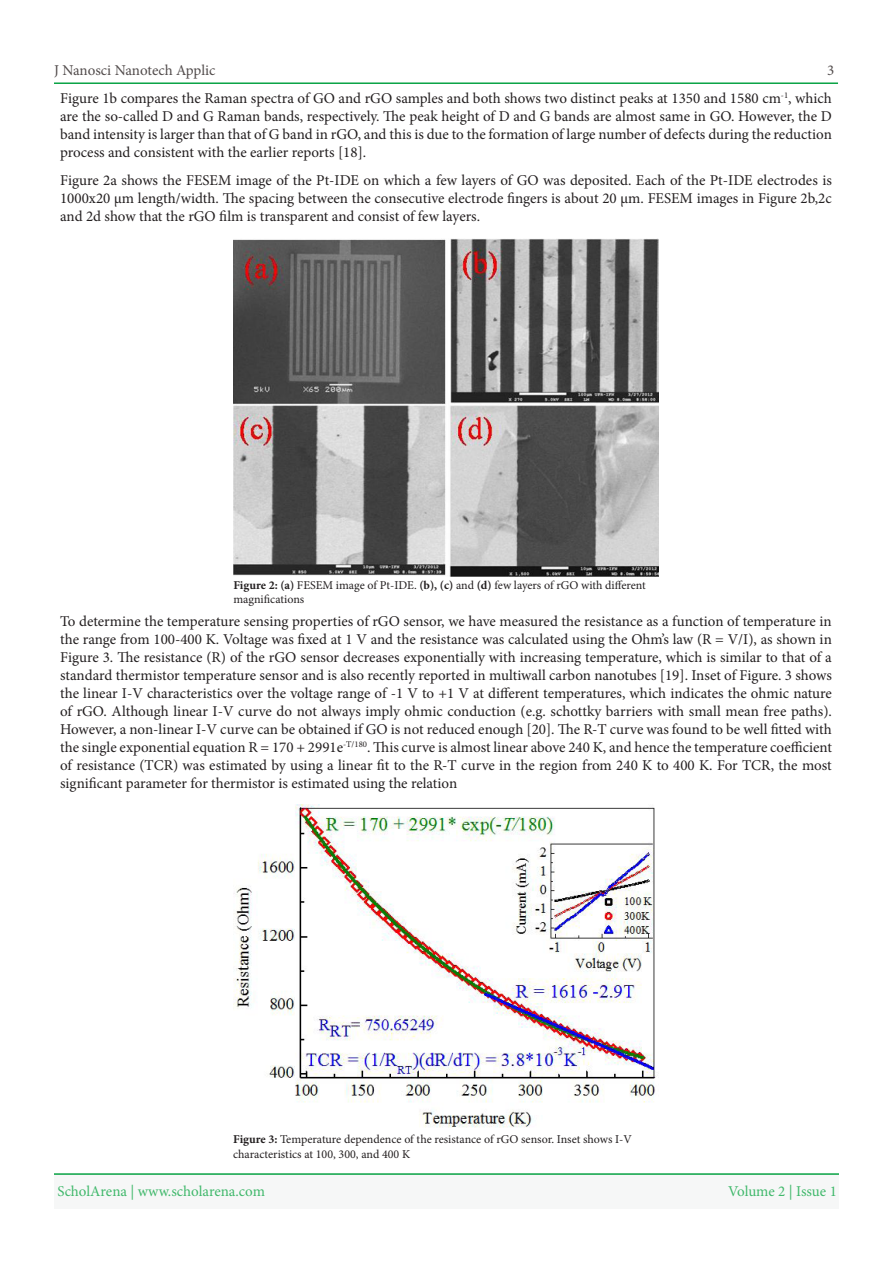
<style>
.page{position:relative;width:893px;height:1263px;background:#fff}
.page>*{position:absolute;margin:0;border:0;box-sizing:border-box;transform-origin:0 0}
.t1{font:15px/18px "Minion Pro";color:#231f20}
.t2{font:15px "Minion Pro";letter-spacing:-.005em;color:#40b86b}
.t3{font:15px "Minion Pro";letter-spacing:-.005em;color:#524c4c}
.t4{font:12px/14.4px "Minion Pro";color:#231f20}
.t5{font:8.7px "Minion Pro";color:#231f20}
.s1{font-size:15px}
.s2{font-weight:700}
</style>
<div class="page">
<hr style="left:54px;top:82px;width:784px;height:2px;background:#0aa345">
<div style="left:54px;top:1174px;width:785px;height:35px;background:#f6f7f7"></div>
<hr style="left:54px;top:1173px;width:785px;height:2px;background:#0aa345">
<img style="left:233px;top:805px;width:423px;height:323px">
<img style="left:233px;top:238px;width:426px;height:339px">
<p class="t3" style="left:54px;top:60px;width:163px">J Nanosci Nanotech Applic</p>
<p class="t3" style="left:827px;top:60px;width:9px">3</p>
<p class="t1" style="left:60px;top:90px;width:773px">Figure b1 compares the Raman spectra of GO and rGO samples and both shows two distinct peaks at 1350 and 1580 cm<br>are the so-called D and G Raman bands, respectively. The peak height of D and G bands are almost same in GO. However, the D band intensity is larger than that of G band in rGO, and this is due to the formation of large number of defects during the reduction process and consistent with the earlier reports ]18 .[</p>
<p class="t1" style="left:60px;top:172px;width:773px;text-align:justify">Figure a2 shows the FESEM image of the Pt-IDE on which a few layers of GO was deposited. Each of the Pt-IDE electrodes is 1000x20 µm length/width. The spacing between the consecutive electrode fingers is about 20 µm. FESEM images in Figure b2 ,2c and d2 show that the rGO film is transparent and consist of few layers.</p>
<p class="t1" style="left:795px;top:90px;width:38px">which</p>
<p class="t5" style="left:781px;top:90px;width:12px">-1<span class="s1">,</span></p>
<p class="t4" style="left:233px;top:578px;width:414px"><span class="s2">Figure 2: a( )</span> FESEM image of Pt-IDE <span class="s2">c(, )b(</span>. <span class="s2">)</span> and <span class="s2">d( )</span> few layers of rGO with different magnifications</p>
<p class="t1" style="left:60px;top:612px;width:773px;text-align:right">To determine the temperature sensing properties of rGO sensor, we have measured the resistance as a function of temperature in the range from 100-400 K. Voltage was fixed at V1 and the resistance was calculated using the Ohms’ law R( = V ,)I/ as shown in Figure 3. The resistance (R) of the rGO sensor decreases exponentially with increasing temperature, which is similar to that of a standard thermistor temperature sensor and is also recently reported in multiwall carbon nanotubes [19 .] Inset of Figure 3. shows the linear V- I characteristics over the voltage range of -1 V to +1 V at different temperatures, which indicates the ohmic nature of rGO. Although linear V- I curve do not always imply ohmic conduction ( .g.e schottky barriers with small mean free paths .( However a, non-linear V- I curve can be obtained if GO is not reduced enough [20 .] The T-R curve was found to be well fitted with This curve is almost linear above 240 K, and hence the temperature coefficient</p>
<p class="t5" style="left:337px;top:738px;width:35px">T-<span class="s1">e</span> /180<span class="s1">.</span></p>
<p class="t1" style="left:60px;top:738px;width:773px">the single exponential equation R = 170 + 2991<br>of resistance (TCR) was estimated by using a linear fit to the T-R curve in the region from 240 K to 400 K. For TCR, the most significant parameter for thermistor is estimated using the relation</p>
<p class="t4" style="left:233px;top:1132px;width:400px"><span class="s2">Figure 3:</span> Temperature dependence of the resistance of rGO sensor. Inset shows V- I characteristics at 100, 300, and 400 K</p>
<p class="t2" style="left:57px;top:1181px;width:209px">ScholArena | www.scholarena.com</p>
<p class="t2" style="left:728px;top:1181px;width:110px">Volume 2 | Issue 1</p>
</div>
